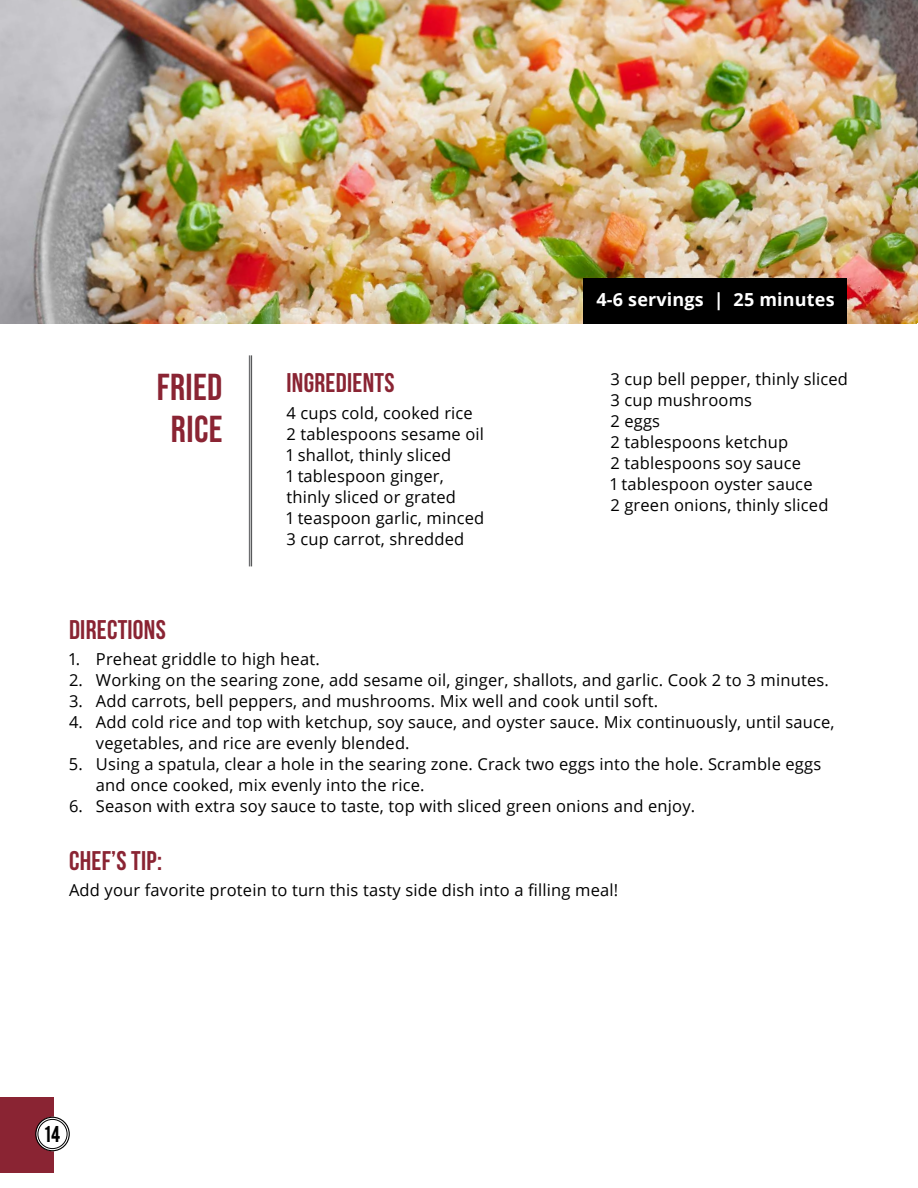
<style>
.page{position:relative;width:918px;height:1188px;background:#fff}
.page>*{position:absolute;margin:0;border:0;box-sizing:border-box;transform-origin:0 0}
.t1{font:37.5px/42px "Bebas Neue";letter-spacing:.01em;color:#8a2433;text-align:center}
.t2{font:700 27px "Bebas Neue";letter-spacing:.01em;color:#8a2433}
.t3{font:700 18px "Open Sans";letter-spacing:.01em;color:#fff}
.t4{font:18px "Bebas";color:#000}
.t5{font:16.5px/21px "Open Sans";letter-spacing:.01em;color:#000}
</style>
<div class="page">
<div style="left:0;top:1097px;width:54px;height:75px;background:#8a2433"></div>
<svg style="left:36px;top:1117px;width:35px;height:34px"></svg>
<div style="left:35px;top:1117px;width:35px;height:34px;border:1px solid #000;border-radius:50%"></div>
<div style="left:38px;top:1119px;width:29px;height:30px;border:1px solid #000;border-radius:50%"></div>
<img style="left:0;top:0;width:918px;height:324px">
<hr style="left:251px;top:355px;width:1px;height:211px;background:#58595b">
<hr style="left:249px;top:355px;width:1px;height:211px;background:#58595b">
<div style="left:583px;top:279px;width:264px;height:45px;background:#000"></div>
<h1 class="t1" style="left:157px;top:366px;width:67px">FRIED<br>RICE</h1>
<h2 class="t2" style="left:286px;top:368px;width:109px">INGREDIENTS</h2>
<p class="t5" style="left:286px;top:402px;width:199px">4 cups cold, cooked rice<br>2 tablespoons sesame oil<br>1 shallot, thinly sliced<br>1 tablespoon ginger, thinly sliced or grated<br>1 teaspoon garlic, minced<br>3 cup carrot, shredded</p>
<p class="t3" style="left:596px;top:287px;width:240px">4-6 servings | 25 minutes</p>
<p class="t5" style="left:610px;top:368px;width:239px">3 cup bell pepper, thinly sliced<br>3 cup mushrooms<br>2 eggs<br>2 tablespoons ketchup<br>2 tablespoons soy sauce<br>1 tablespoon oyster sauce<br>2 green onions, thinly sliced</p>
<h2 class="t2" style="left:69px;top:615px;width:98px">DIRECTIONS</h2>
<p class="t5" style="left:69px;top:648px;width:252px">1. Preheat griddle to high heat.</p>
<p class="t5" style="left:69px;top:669px;width:761px">2. Working on the searing zone, add sesame oil, ginger, shallots, and garlic. Cook 2 to 3 minutes.</p>
<p class="t5" style="left:69px;top:690px;width:591px">3. Add carrots, bell peppers, and mushrooms. Mix well and cook until soft.</p>
<p class="t5" style="left:96px;top:711px;width:740px;text-indent:-27px">4. Add cold rice and top with ketchup, soy sauce, and oyster sauce. Mix continuously, until sauce, vegetables, and rice are evenly blended.</p>
<p class="t5" style="left:96px;top:753px;width:727px;text-indent:-27px">5. Using a spatula, clear a hole in the searing zone. Crack two eggs into the hole. Scramble eggs and once cooked, mix evenly into the rice.</p>
<p class="t5" style="left:69px;top:795px;width:628px">6. Season with extra soy sauce to taste, top with sliced green onions and enjoy.</p>
<h2 class="t2" style="left:69px;top:846px;width:95px">CHEF’S TIP:</h2>
<p class="t5" style="left:69px;top:879px;width:551px">Add your favorite protein to turn this tasty side dish into a filling meal!</p>
<p class="t4" style="left:44px;top:1121px;width:18px">14</p>
</div>
